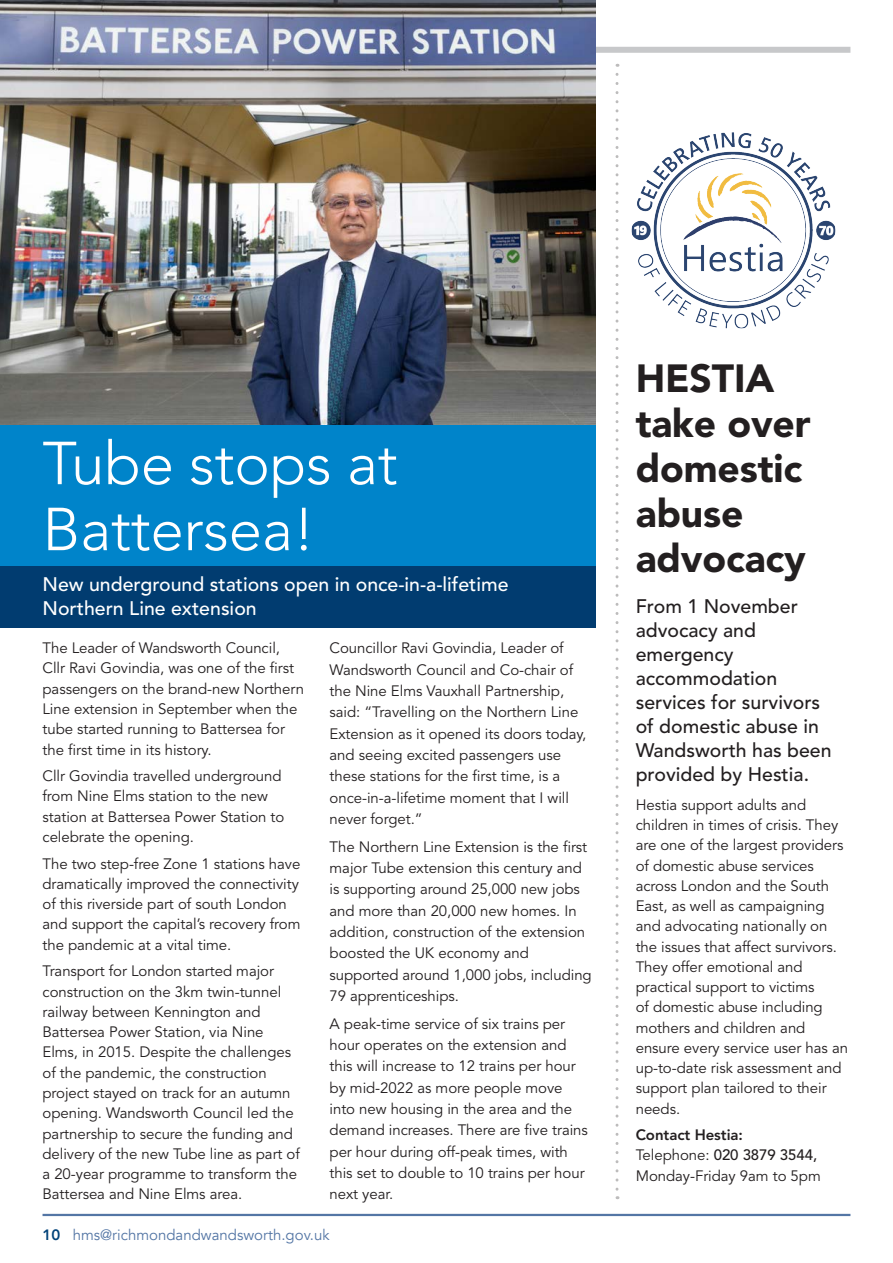
<style>
.page{position:relative;width:893px;height:1263px;background:#fff}
.page>*{position:absolute;margin:0;border:0;box-sizing:border-box;transform-origin:0 0}
.Avenir_-_heading{font:300 60px/66px "Avenir LT";letter-spacing:-.005em;color:#fff}
.Avenir_-_small_headi{font:900 39px/45px "Avenir LT";letter-spacing:-.005em;color:#231f20}
.Avenir_-_stand_first{font:500 19.5px/24px "Avenir LT";color:#231f20}
.Avenir_-_stand_first-2{font:500 19.5px/24px "Avenir LT";color:#fff}
.Avenir_-_body{font:15px/20.2px "Avenir LT";letter-spacing:-.005em;color:#231f20}
.t1{font:15px "Avenir";color:#5476a5}
.s1{font-weight:800;color:#004279}
.s2{font-weight:800}
.s3{font-weight:500}
</style>
<div class="page">
<div style="left:43px;top:47px;width:807px;height:6px;background:#c7c8ca"></div>
<hr style="left:43px;top:1214px;width:807px;height:2px;background:#5476a5">
<svg style="left:615px;top:74px;width:3px;height:1125px"></svg>
<img style="left:0;top:0;width:595px;height:425px">
<div style="left:0;top:425px;width:595px;height:143px;background:#0084ca"></div>
<div style="left:0;top:566px;width:595px;height:62px;background:#013c70"></div>
<img style="left:632px;top:132px;width:203px;height:196px">
<p class="Avenir_-_heading" style="left:43px;top:431px;width:357px">Tube stops at<br>Battersea!</p>
<p class="Avenir_-_stand_first-2" style="left:43px;top:573px;width:468px">New underground stations open in once-in-a-lifetime<br>Northern Line extension</p>
<p class="Avenir_-_body" style="left:43px;top:638px;width:263px">The Leader of Wandsworth Council, Cllr Ravi Govindia, was one of the first passengers on the brand-new Northern Line extension in September when the tube started running to Battersea for the first time in its history.</p>
<p class="Avenir_-_body" style="left:43px;top:766px;width:243px">Cllr Govindia travelled underground from Nine Elms station to the new station at Battersea Power Station to celebrate the opening.</p>
<p class="Avenir_-_body" style="left:43px;top:854px;width:259px">The two step-free Zone 1 stations have dramatically improved the connectivity of this riverside part of south London and support the capital’s recovery from the pandemic at a vital time.</p>
<p class="Avenir_-_body" style="left:43px;top:961px;width:259px">Transport for London started major construction on the 3km twin-tunnel railway between Kennington and Battersea Power Station, via Nine Elms, in 2015. Despite the challenges of the pandemic, the construction project stayed on track for an autumn opening. Wandsworth Council led the partnership to secure the funding and delivery of the new Tube line as part of a 20-year programme to transform the Battersea and Nine Elms area.</p>
<p class="Avenir_-_body" style="left:330px;top:638px;width:258px;line-height:21.3px">Councillor Ravi Govindia, Leader of Wandsworth Council and Co-chair of the Nine Elms Vauxhall Partnership, said: “Travelling on the Northern Line Extension as it opened its doors today, and seeing excited passengers use these stations for the first time, is a once-in-a-lifetime moment that I will never forget.”</p>
<p class="Avenir_-_body" style="left:330px;top:836px;width:264px;line-height:21.3px">The Northern Line Extension is the first major Tube extension this century and is supporting around 25,000 new jobs and more than 20,000 new homes. In addition, construction of the extension boosted the UK economy and supported around 1,000 jobs, including 79 apprenticeships.</p>
<p class="Avenir_-_body" style="left:330px;top:1013px;width:260px;line-height:21.3px">A peak-time service of six trains per hour operates on the extension and this will increase to 12 trains per hour by mid-2022 as more people move into new housing in the area and the demand increases. There are five trains per hour during off-peak times, with this set to double to 10 trains per hour next year.</p>
<p class="t1" style="left:43px;top:1225px;width:289px"><span class="s1">10</span> hms@richmondandwandsworth.gov.uk</p>
<p class="Avenir_-_small_headi" style="left:636px;top:356px;width:176px">HESTIA take over domestic abuse advocacy</p>
<p class="Avenir_-_stand_first" style="left:636px;top:595px;width:197px">From 1 November advocacy and emergency accommodation services for survivors of domestic abuse in<br>Wandsworth has been provided by Hestia.</p>
<p class="Avenir_-_body" style="left:636px;top:795px;width:214px">Hestia support adults and children in times of crisis. They are one of the largest providers of domestic abuse services across London and the South<br>East, as well as campaigning and advocating nationally on the issues that affect survivors.<br>They offer emotional and practical support to victims<br>of domestic abuse including mothers and children and ensure every service user has an up-to-date risk assessment and support plan tailored to their needs.</p>
<p class="Avenir_-_body" style="left:636px;top:1125px;width:187px"><span class="s2">Contact Hestia:<br></span>Telephone: <span class="s3">020 3879 3544,<br></span>Monday-Friday 9am to 5pm</p>
</div>
